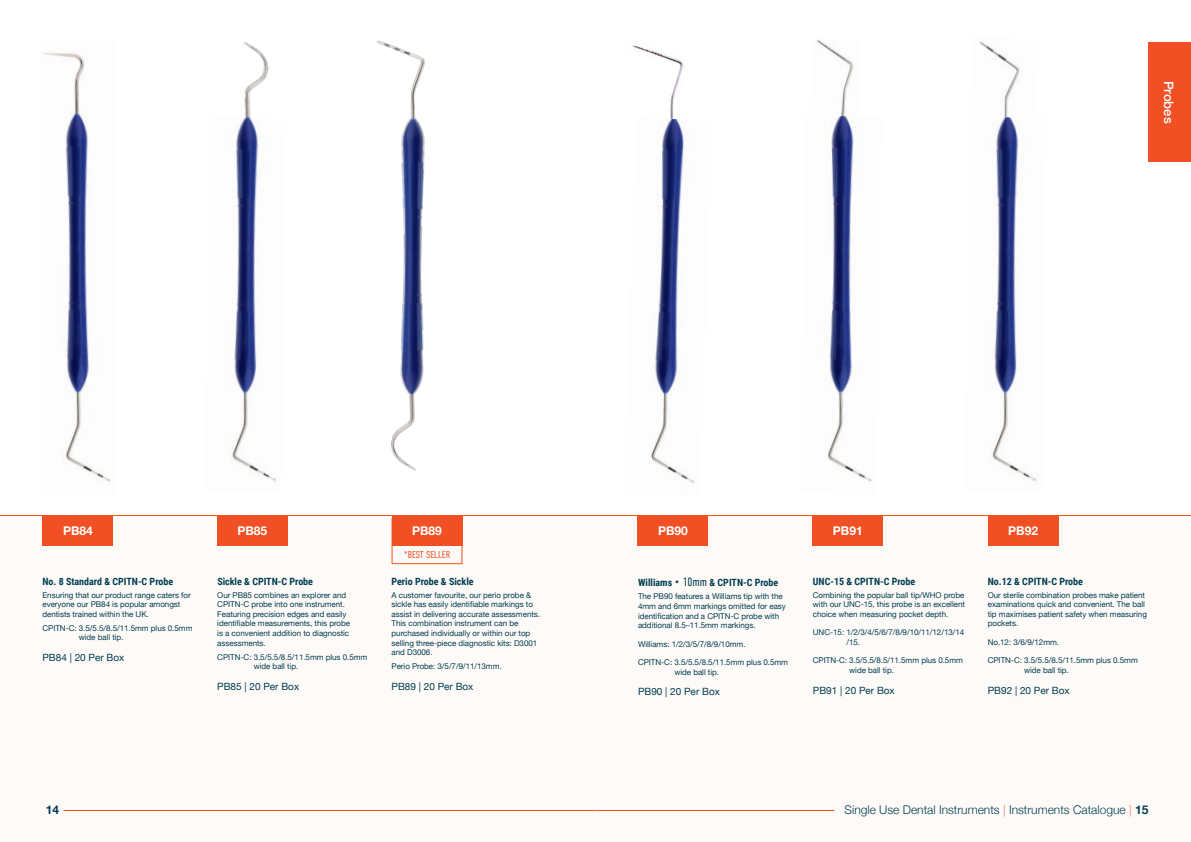
<style>
.page{position:relative;width:1191px;height:842px;background:#fff}
.page>*{position:absolute;margin:0;border:0;box-sizing:border-box;transform-origin:0 0}
.t1{font:500 13px "Helvetica Neue";color:#fff}
.t2{font:300 12px "Helvetica Neue";color:#003e51}
.t3{font:700 12px "Helvetica Neue";color:#fff}
.t4{font:700 12px "Helvetica Neue";color:#003e51}
.t5{font:700 10px "Roboto Condensed";color:#003e51}
.t6{font:10px "Helvetica Neue";color:#003e51}
.t7{font:300 10px "DIN Condensed";color:#f05023}
.t8{font:8px/9.6px "Helvetica Neue";letter-spacing:-.005em;color:#003e51}
.s1{font-family:"DIN Condensed";font-weight:300;font-size:12px}
.s2{font-weight:100;color:#f05023}
.s3{font-weight:700}
</style>
<div class="page">
<div style="left:0;top:515px;width:1191px;height:327px;background:#fefaf8"></div>
<hr style="left:0;top:515px;width:1191px;height:1px;background:#f05023">
<img style="left:43px;top:52px;width:68px;height:430px">
<img style="left:377px;top:40px;width:48px;height:431px">
<img style="left:232px;top:121px;width:44px;height:361px">
<img style="left:242px;top:42px;width:27px;height:79px">
<img style="left:979px;top:41px;width:41px;height:76px">
<img style="left:992px;top:117px;width:45px;height:364px">
<img style="left:827px;top:117px;width:45px;height:365px">
<img style="left:816px;top:40px;width:38px;height:77px">
<img style="left:632px;top:45px;width:52px;height:73px">
<img style="left:651px;top:118px;width:43px;height:365px">
<div style="left:1148px;top:43px;width:43px;height:119px;background:#f05023"></div>
<div style="left:391px;top:518px;width:71px;height:46px;border:1px solid #f05023"></div>
<div style="left:42px;top:515px;width:71px;height:31px;background:#f05023"></div>
<div style="left:217px;top:515px;width:71px;height:31px;background:#f05023"></div>
<div style="left:637px;top:515px;width:71px;height:31px;background:#f05023"></div>
<div style="left:812px;top:515px;width:71px;height:31px;background:#f05023"></div>
<div style="left:987px;top:515px;width:71px;height:31px;background:#f05023"></div>
<div style="left:391px;top:515px;width:71px;height:31px;background:#f05023"></div>
<hr style="left:595px;top:810px;width:239px;height:1px;background:#f05023">
<hr style="left:63px;top:810px;width:532px;height:1px;background:#f05023">
<h1 class="t1" style="left:1179px;top:81px;width:44px;rotate:90deg">Probes</h1>
<h2 class="t3" style="left:63px;top:521px;width:31px">PB84</h2>
<h2 class="t3" style="left:237px;top:521px;width:31px">PB85</h2>
<h2 class="t3" style="left:412px;top:521px;width:31px">PB89</h2>
<h2 class="t3" style="left:658px;top:521px;width:31px">PB90</h2>
<h2 class="t3" style="left:833px;top:521px;width:31px">PB91</h2>
<h2 class="t3" style="left:1008px;top:521px;width:31px">PB92</h2>
<p class="t5" style="left:42px;top:574px;width:132px">No. 8 Standard &amp; CPITN-C Probe</p>
<p class="t8" style="left:42px;top:590px;width:150px">Ensuring that our product range caters for everyone our PB84 is popular amongst dentists trained within the UK.</p>
<p class="t8" style="left:79px;top:624px;width:115px;text-indent:-36px">CPITN-C: 3.5/5.5/8.5/11.5mm plus 0.5mm wide ball tip.</p>
<p class="t6" style="left:42px;top:650px;width:83px">PB84 | 20 Per Box</p>
<p class="t5" style="left:217px;top:574px;width:97px">Sickle &amp; CPITN-C Probe</p>
<p class="t8" style="left:217px;top:590px;width:134px">Our PB85 combines an explorer and CPITN-C probe into one instrument.<br>Featuring precision edges and easily identifiable measurements, this probe is a convenient addition to diagnostic assessments.</p>
<p class="t8" style="left:254px;top:652px;width:115px;text-indent:-36px">CPITN-C: 3.5/5.5/8.5/11.5mm plus 0.5mm wide ball tip.</p>
<p class="t6" style="left:217px;top:679px;width:83px">PB85 | 20 Per Box</p>
<p class="t7" style="left:404px;top:549px;width:48px">*BEST SELLER</p>
<p class="t5" style="left:391px;top:574px;width:84px">Perio Probe &amp; Sickle</p>
<p class="t8" style="left:391px;top:590px;width:150px">A customer favourite, our perio probe &amp; sickle has easily identifiable markings to assist in delivering accurate assessments.<br>This combination instrument can be purchased individually or within our top selling three-piece diagnostic kits: D3001 and D3006.</p>
<p class="t8" style="left:391px;top:662px;width:112px">Perio Probe: 3/5/7/9/11/13mm.</p>
<p class="t6" style="left:391px;top:679px;width:83px">PB89 | 20 Per Box</p>
<p class="t5" style="left:638px;top:576px;width:142px">Williams <span class="s1">• 10mm</span> &amp; CPITN-C Probe</p>
<p class="t8" style="left:638px;top:592px;width:149px">The PB90 features a Williams tip with the 4mm and 6mm markings omitted for easy identification and a CPITN-C probe with additional 8.5–11.5mm markings.</p>
<p class="t8" style="left:638px;top:639px;width:109px">Williams: 1/2/3/5/7/8/9/10mm.</p>
<p class="t8" style="left:674px;top:658px;width:115px;text-indent:-36px">CPITN-C: 3.5/5.5/8.5/11.5mm plus 0.5mm wide ball tip.</p>
<p class="t6" style="left:638px;top:684px;width:83px">PB90 | 20 Per Box</p>
<p class="t5" style="left:813px;top:574px;width:104px">UNC-15 &amp; CPITN-C Probe</p>
<p class="t8" style="left:813px;top:590px;width:153px;text-align:justify">Combining the popular ball tip/WHO probe with our UNC-15, this probe is an excellent choice when measuring pocket depth.</p>
<p class="t8" style="left:846px;top:628px;width:119px;text-indent:-33px">UNC-15: 1/2/3/4/5/6/7/8/9/10/11/12/13/14 /15.</p>
<p class="t8" style="left:849px;top:656px;width:115px;text-indent:-36px">CPITN-C: 3.5/5.5/8.5/11.5mm plus 0.5mm wide ball tip.</p>
<p class="t6" style="left:813px;top:683px;width:83px">PB91 | 20 Per Box</p>
<p class="t5" style="left:987px;top:574px;width:97px">No.12 &amp; CPITN-C Probe</p>
<p class="t8" style="left:987px;top:590px;width:161px">Our sterile combination probes make patient examinations quick and convenient. The ball tip maximises patient safety when measuring pockets.</p>
<p class="t8" style="left:987px;top:638px;width:73px">No.12: 3/6/9/12mm.</p>
<p class="t8" style="left:1024px;top:656px;width:115px;text-indent:-36px">CPITN-C: 3.5/5.5/8.5/11.5mm plus 0.5mm wide ball tip.</p>
<p class="t6" style="left:987px;top:683px;width:83px">PB92 | 20 Per Box</p>
<h2 class="t4" style="left:46px;top:800px;width:15px">14</h2>
<h2 class="t2" style="left:844px;top:800px;width:305px">Single Use Dental Instruments <span class="s2">|</span> Instruments Catalogue <span class="s2">|</span> <span class="s3">15</span></h2>
</div>
